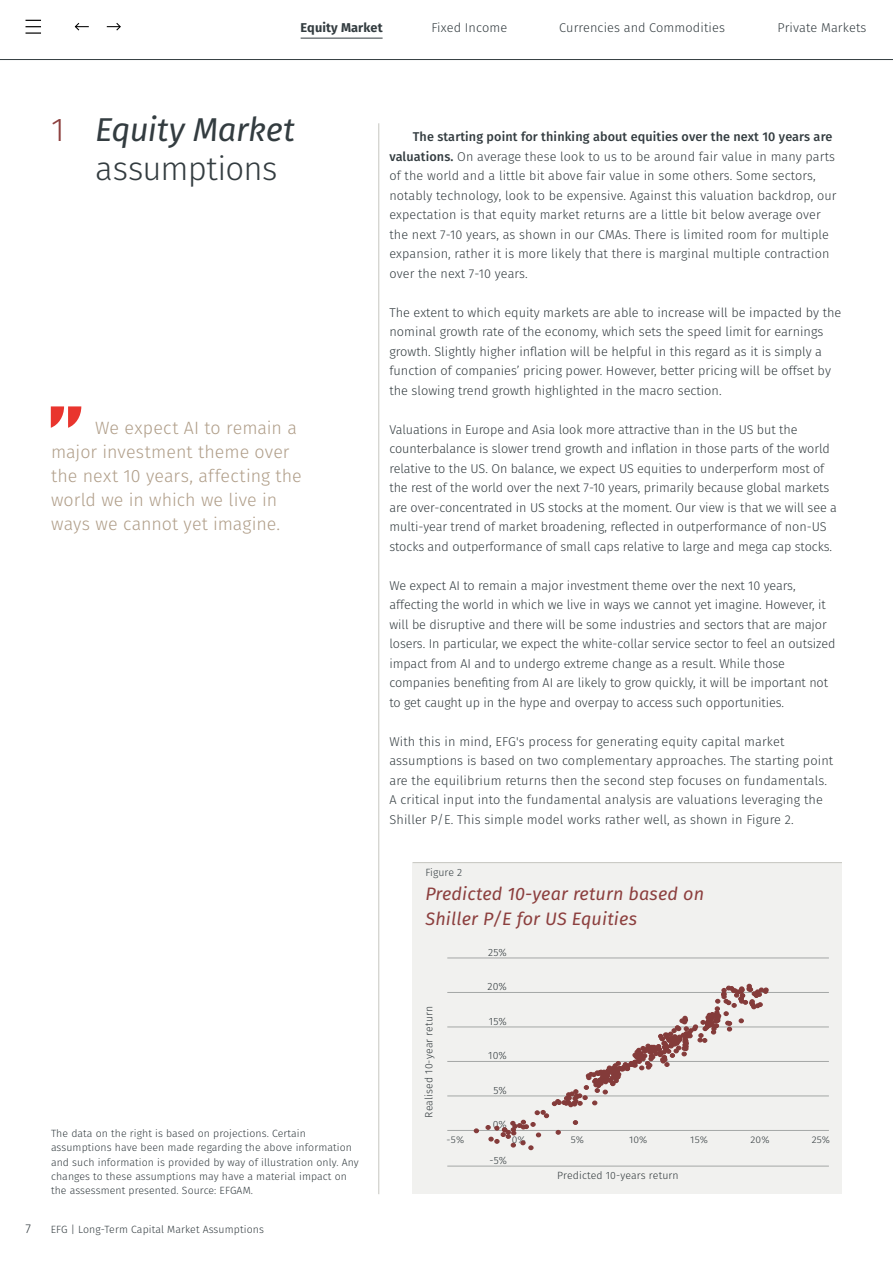
<style>
.page{position:relative;width:893px;height:1263px;background:#fff}
.page>*{position:absolute;margin:0;border:0;box-sizing:border-box;transform-origin:0 0}
.t1{font:italic 33px "Fira Sans";letter-spacing:-.015em;color:#333c40}
.t2{font:300 33px "Fira Sans";letter-spacing:-.02em;color:#333c40}
.t3{font:300 33px "Fira Sans";color:#8c3f3e}
.t4{font:italic 18px/24.3px "Fira Sans";letter-spacing:.01em;color:#8c3f3e}
.t5{font:300 17.85px/24.2px "Fira Sans";letter-spacing:.005em;color:#b09e89}
.t6{font:300 12.75px/19.5px "Fira Sans";letter-spacing:-.005em;color:#333c40}
.t7{font:700 12.75px "Fira Sans";letter-spacing:.01em;color:#333c40}
.t8{font:300 10.5px/14.2px "Fira Sans";letter-spacing:.01em;color:#333c40}
.t9{font:300 9.6px "Fira Sans";letter-spacing:.015em;color:#333c40;scale:1.07 1}
.s1{font-weight:500}
</style>
<div class="page">
<div style="left:413px;top:863px;width:429px;height:331px;background:#f1f1ef"></div>
<hr style="left:447px;top:1130px;width:382px;height:1px;background:#aeb1b2">
<hr style="left:447px;top:1166px;width:382px;height:1px;background:#aeb1b2">
<hr style="left:447px;top:1095px;width:382px;height:1px;background:#aeb1b2">
<hr style="left:447px;top:1061px;width:382px;height:1px;background:#aeb1b2">
<hr style="left:447px;top:1026px;width:382px;height:1px;background:#aeb1b2">
<hr style="left:447px;top:957px;width:382px;height:1px;background:#aeb1b2">
<hr style="left:447px;top:992px;width:382px;height:1px;background:#aeb1b2">
<svg style="left:474px;top:1128px;width:5px;height:5px"></svg>
<svg style="left:485px;top:984px;width:284px;height:166px"></svg>
<hr style="left:378px;top:123px;width:1px;height:1071px;background:#c6c6c0">
<hr style="left:413px;top:862px;width:429px;height:1px;background:#c6c6c0">
<svg style="left:51px;top:406px;width:30px;height:22px"></svg>
<svg style="left:107px;top:23px;width:14px;height:8px"></svg>
<svg style="left:74px;top:23px;width:15px;height:8px"></svg>
<svg style="left:26px;top:20px;width:15px;height:14px"></svg>
<hr style="left:0;top:59px;width:893px;height:1px;background:#333c40">
<hr style="left:301px;top:38px;width:82px;height:1px;background:#333c40">
<p class="t7" style="left:301px;top:17px;width:83px">Equity Market</p>
<p class="t6" style="left:431px;top:18px;width:77px">Fixed Income</p>
<p class="t6" style="left:559px;top:18px;width:167px">Currencies and Commodities</p>
<p class="t6" style="left:778px;top:18px;width:90px">Private Markets</p>
<h1 class="t3" style="left:51px;top:106px;width:15px">1</h1>
<h1 class="t1" style="left:95px;top:105px;width:201px">Equity Market</h1>
<h1 class="t2" style="left:95px;top:145px;width:184px">assumptions</h1>
<h3 class="t5" style="left:51px;top:415px;width:252px;text-indent:44px">We expect AI to remain a major investment theme over the next 10 years, affecting the world we in which we live in ways we cannot yet imagine.</h3>
<p class="t8" style="left:51px;top:1126px;width:309px">The data on the right is based on projections. Certain assumptions have been made regarding the above information and such information is provided by way of illustration only. Any changes to these assumptions may have a material impact on the assessment presented. Source: EFGAM.</p>
<p class="t6" style="left:26px;top:1219px;width:7px">7</p>
<p class="t8" style="left:51px;top:1222px;width:215px">EFG | Long-Term Capital Market Assumptions</p>
<p class="t6" style="left:389px;top:127px;width:449px;text-indent:23px"><span class="s1">The starting point for thinking about equities over the next 10 years are valuations.</span> On average these look to us to be around fair value in many parts of the world and a little bit above fair value in some others. Some sectors, notably technology, look to be expensive. Against this valuation backdrop, our expectation is that equity market returns are a little bit below average over the next 7-10 years, as shown in our CMAs. There is limited room for multiple expansion, rather it is more likely that there is marginal multiple contraction over the next 7-10 years.</p>
<p class="t6" style="left:389px;top:302px;width:453px">The extent to which equity markets are able to increase will be impacted by the nominal growth rate of the economy, which sets the speed limit for earnings growth. Slightly higher inflation will be helpful in this regard as it is simply a function of companies’ pricing power. However, better pricing will be offset by the slowing trend growth highlighted in the macro section.</p>
<p class="t6" style="left:389px;top:419px;width:449px">Valuations in Europe and Asia look more attractive than in the US but the counterbalance is slower trend growth and inflation in those parts of the world relative to the US. On balance, we expect US equities to underperform most of the rest of the world over the next 7-10 years, primarily because global markets are over-concentrated in US stocks at the moment. Our view is that we will see a multi-year trend of market broadening, reflected in outperformance of non-US stocks and outperformance of small caps relative to large and mega cap stocks.</p>
<p class="t6" style="left:389px;top:575px;width:448px">We expect AI to remain a major investment theme over the next 10 years, affecting the world in which we live in ways we cannot yet imagine. However, it will be disruptive and there will be some industries and sectors that are major losers. In particular, we expect the white-collar service sector to feel an outsized impact from AI and to undergo extreme change as a result. While those companies benefiting from AI are likely to grow quickly, it will be important not to get caught up in the hype and overpay to access such opportunities.</p>
<p class="t6" style="left:389px;top:731px;width:445px">With this in mind, EFG's process for generating equity capital market assumptions is based on two complementary approaches. The starting point are the equilibrium returns then the second step focuses on fundamentals.<br>A critical input into the fundamental analysis are valuations leveraging the Shiller P/E. This simple model works rather well, as shown in Figure 2.</p>
<p class="t8" style="left:425px;top:865px;width:38px">Figure 2</p>
<h2 class="t4" style="left:425px;top:881px;width:280px">Predicted 10-year return based on<br>Shiller P/E for US Equities</h2>
<p class="t8" style="left:488px;top:945px;width:20px">25%</p>
<p class="t8" style="left:422px;top:1118px;width:113px;rotate:-90deg">Realised 10-year return</p>
<p class="t8" style="left:488px;top:979px;width:21px">20%</p>
<p class="t8" style="left:489px;top:1014px;width:20px">15%</p>
<p class="t8" style="left:488px;top:1048px;width:20px">10%</p>
<p class="t8" style="left:493px;top:1083px;width:15px">5%</p>
<p class="t8" style="left:493px;top:1117px;width:16px">0%</p>
<p class="t8" style="left:489px;top:1153px;width:19px">-5%</p>
<p class="t9" style="left:447px;top:1132px;width:18px">-5%</p>
<p class="t9" style="left:512px;top:1132px;width:15px">0%</p>
<p class="t9" style="left:571px;top:1132px;width:14px">5%</p>
<p class="t9" style="left:629px;top:1132px;width:19px">10%</p>
<p class="t9" style="left:690px;top:1132px;width:18px">15%</p>
<p class="t9" style="left:750px;top:1132px;width:19px">20%</p>
<p class="t9" style="left:812px;top:1132px;width:19px">25%</p>
<p class="t8" style="left:557px;top:1168px;width:123px">Predicted 10-years return</p>
</div>
